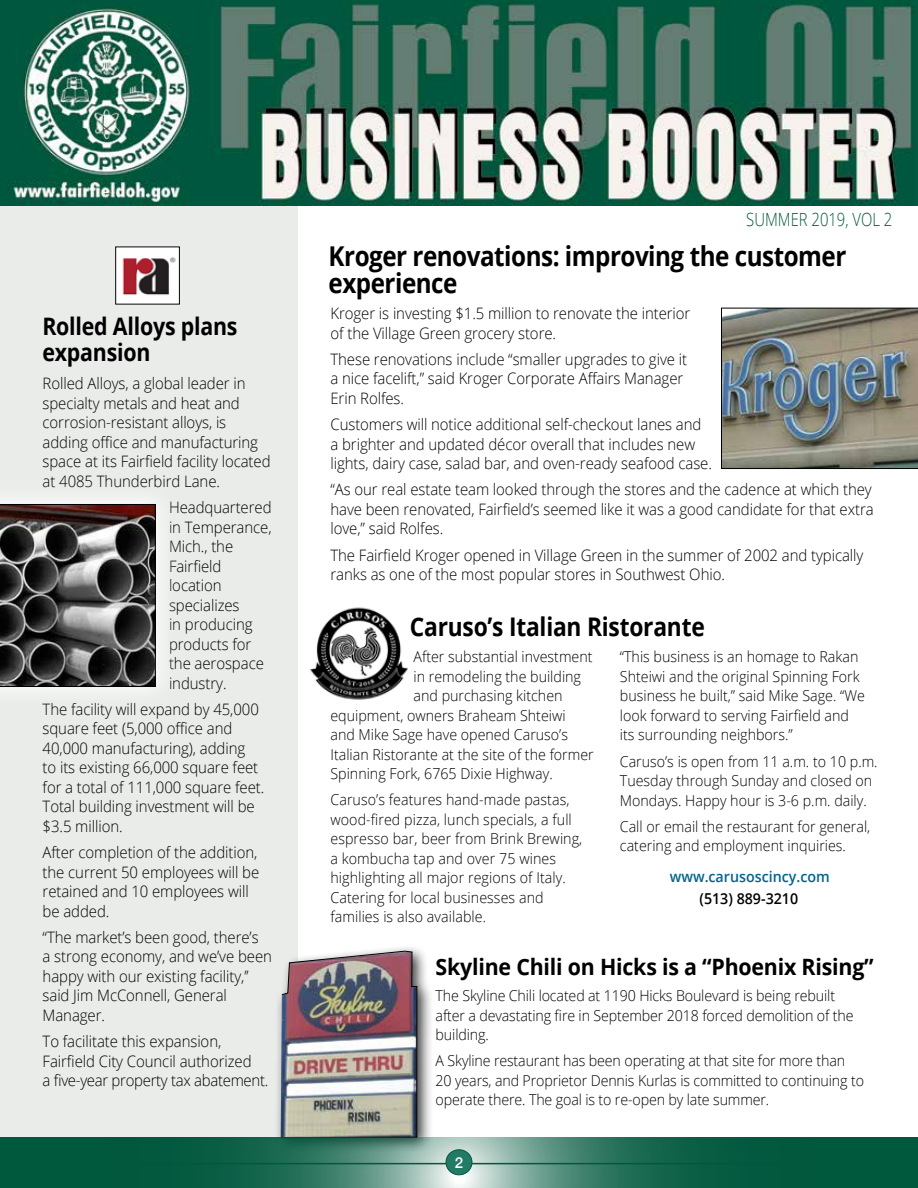
<style>
.page{position:relative;width:918px;height:1188px;background:#fff}
.page>*{position:absolute;margin:0;border:0;box-sizing:border-box;transform-origin:0 0}
.t1{font:700 27.3px/27px "Open Sans";letter-spacing:-.02em;color:#000;scale:.89 1}
.t2{font:700 25.65px "Open Sans";letter-spacing:-.01em;color:#000;scale:.89 1}
.t3{font:700 24px/25.5px "Open Sans";letter-spacing:-.01em;color:#000;scale:.89 1}
.t4{font:700 22.5px "Open Sans";letter-spacing:-.01em;color:#000;scale:.95 1}
.t5{font:300 18.15px "Open Sans";color:#00583d;scale:.82 1}
.t6{font:300 15.75px/19.5px "Open Sans";letter-spacing:-.005em;color:#000;scale:.95 1}
.t7{font:300 15px/19.5px "Open Sans";color:#000;scale:.95 1}
.t8{font:600 15px "Open Sans";color:#02638f;scale:.95 1}
.t9{font:600 15px "Open Sans";color:#000;scale:.95 1}
.t10{font:500 15px "Helvetica Neue";color:#fff}
</style>
<div class="page">
<img style="left:310px;top:607px;width:98px;height:93px">
<div style="left:0;top:202px;width:297px;height:937px;background:#e9ece9"></div>
<img style="left:0;top:0;width:918px;height:205px">
<img style="left:721px;top:308px;width:197px;height:161px">
<div style="left:274px;top:945px;width:159px;height:210px;background:#000;opacity:.75"></div>
<img style="left:280px;top:951px;width:137px;height:186px">
<svg style="left:0;top:1137px;width:918px;height:51px;background:#2a725c"></svg>
<hr style="left:40px;top:1163px;width:848px;height:1px;background:#00583d">
<div style="left:446px;top:1150px;width:26px;height:25px;background:#237b66;border-radius:50%"></div>
<div style="left:446px;top:1149px;width:26px;height:26px;border:1px solid #00583d;border-radius:50%"></div>
<img style="left:117px;top:249px;width:61px;height:53px">
<div style="left:115px;top:247px;width:65px;height:57px;border:1px solid #000"></div>
<svg style="left:0;top:504px;width:156px;height:183px;background:#4c4847"></svg>
<h3 class="t3" style="left:42px;top:313px;width:221px">Rolled Alloys plans expansion</h3>
<p class="t6" style="left:43px;top:374px;width:241px">Rolled Alloys, a global leader in specialty metals and heat and corrosion-resistant alloys, is adding office and manufacturing space at its Fairfield facility located at 4085 Thunderbird Lane.</p>
<p class="t6" style="left:169px;top:497px;width:110px">Headquartered in Temperance,<br>Mich., the<br>Fairfield location specializes<br>in producing products for the aerospace industry.</p>
<p class="t6" style="left:43px;top:699px;width:235px">The facility will expand by 45,000 square feet (5,000 office and<br>40,000 manufacturing), adding<br>to its existing 66,000 square feet for a total of 111,000 square feet.<br>Total building investment will be $3.5 million.</p>
<p class="t6" style="left:43px;top:842px;width:230px">After completion of the addition, the current 50 employees will be retained and 10 employees will be added.</p>
<p class="t6" style="left:43px;top:927px;width:243px">“The market’s been good, there’s<br>a strong economy, and we’ve been happy with our existing facility,’’ said Jim McConnell, General<br>Manager.</p>
<p class="t6" style="left:43px;top:1031px;width:239px">To facilitate this expansion,<br>Fairfield City Council authorized<br>a five-year property tax abatement.</p>
<p class="t5" style="left:746px;top:207px;width:180px">SUMMER 2019, VOL 2</p>
<h1 class="t1" style="left:329px;top:242px;width:583px">Kroger renovations: improving the customer experience</h1>
<p class="t6" style="left:330px;top:303px;width:380px">Kroger is investing $1.5 million to renovate the interior of the Village Green grocery store.</p>
<p class="t6" style="left:330px;top:349px;width:377px">These renovations include “smaller upgrades to give it a nice facelift,” said Kroger Corporate Affairs Manager<br>Erin Rolfes.</p>
<p class="t6" style="left:330px;top:414px;width:403px">Customers will notice additional self-checkout lanes and a brighter and updated décor overall that includes new lights, dairy case, salad bar, and oven-ready seafood case.</p>
<p class="t6" style="left:330px;top:480px;width:573px;text-align:justify">“As our real estate team looked through the stores and the cadence at which they have been renovated, Fairfield’s seemed like it was a good candidate for that extra love,” said Rolfes.</p>
<p class="t6" style="left:330px;top:545px;width:562px">The Fairfield Kroger opened in Village Green in the summer of 2002 and typically ranks as one of the most popular stores in Southwest Ohio.</p>
<h2 class="t2" style="left:410px;top:609px;width:333px">Caruso’s Italian Ristorante</h2>
<p class="t7" style="left:620px;top:647px;width:259px">“This business is an homage to Rakan Shteiwi and the original Spinning Fork business he built,” said Mike Sage. “We look forward to serving Fairfield and its surrounding neighbors.”</p>
<p class="t7" style="left:620px;top:751px;width:273px">Caruso’s is open from 11 a.m. to 10 p.m.<br>Tuesday through Sunday and closed on<br>Mondays. Happy hour is 3-6 p.m. daily.</p>
<p class="t7" style="left:620px;top:816px;width:265px">Call or email the restaurant for general, catering and employment inquiries.</p>
<p class="t9" style="left:700px;top:888px;width:105px">(513) 889-3210</p>
<p class="t7" style="left:414px;top:647px;width:190px">After substantial investment</p>
<p class="t7" style="left:414px;top:666px;width:178px">in remodeling the building</p>
<p class="t7" style="left:414px;top:686px;width:158px">and purchasing kitchen</p>
<p class="t7" style="left:330px;top:705px;width:249px">equipment, owners Braheam Shteiwi</p>
<p class="t7" style="left:330px;top:725px;width:252px">and Mike Sage have opened Caruso’s</p>
<p class="t7" style="left:330px;top:744px;width:279px">Italian Ristorante at the site of the former</p>
<p class="t7" style="left:330px;top:764px;width:235px">Spinning Fork, 6765 Dixie Highway.</p>
<p class="t7" style="left:330px;top:790px;width:267px">Caruso’s features hand-made pastas, wood-fired pizza, lunch specials, a full espresso bar, beer from Brink Brewing, a kombucha tap and over 75 wines highlighting all major regions of Italy.<br>Catering for local businesses and families is also available.</p>
<p class="t8" style="left:670px;top:866px;width:170px">www.carusoscincy.com</p>
<h3 class="t4" style="left:436px;top:951px;width:463px">Skyline Chili on Hicks is a “Phoenix Rising”</h3>
<p class="t7" style="left:436px;top:986px;width:441px">The Skyline Chili located at 1190 Hicks Boulevard is being rebuilt after a devastating fire in September 2018 forced demolition of the building.</p>
<p class="t7" style="left:436px;top:1051px;width:452px">A Skyline restaurant has been operating at that site for more than<br>20 years, and Proprietor Dennis Kurlas is committed to continuing to operate there. The goal is to re-open by late summer.</p>
<p class="t10" style="left:455px;top:1150px;width:10px">2</p>
</div>
